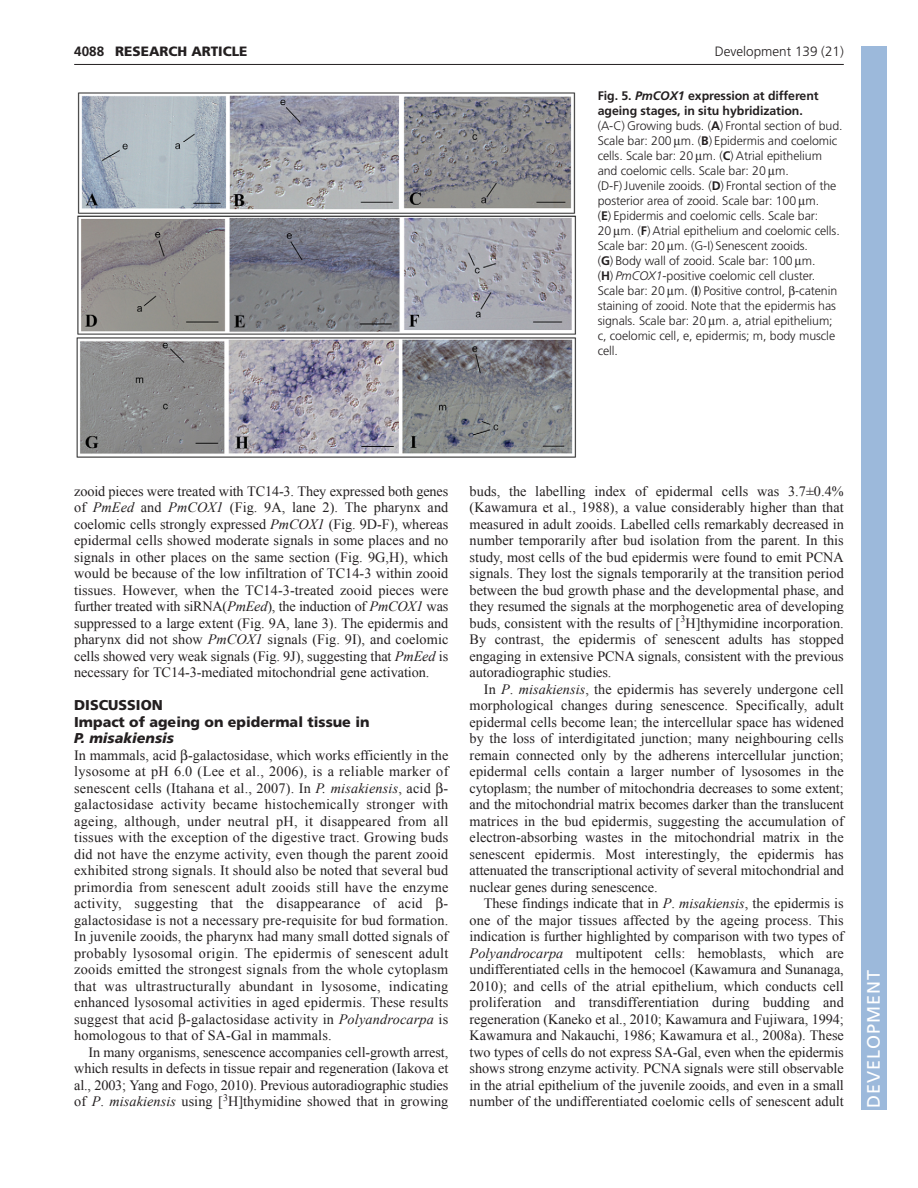
<style>
.page{position:relative;width:918px;height:1188px;background:#fff}
.page>*{position:absolute;margin:0;border:0;box-sizing:border-box;transform-origin:0 0}
.t1{font:18px "Frutiger LT Std";letter-spacing:.055em;color:#fff}
.t2{font:14.25px/16.5px "Times New Roman";letter-spacing:.005em;color:#231f20;text-align:justify}
.t3{font:900 14.25px/16.5px "Frutiger LT Std";color:#231f20}
.t4{font:italic 900 14.25px "Frutiger LT Std";color:#231f20}
.t5{font:300 13.5px "Frutiger";color:#231f20}
.t6{font:900 13.5px "Frutiger LT Std";color:#231f20}
.t7{font:700 13.5px "Frutiger LT Std";color:#231f20}
.t8{font:300 12.3px/15px "Frutiger";letter-spacing:-.005em;color:#231f20}
.s1{font-weight:700}
.s2{font-weight:700;font-style:italic}
.s3{font-style:italic}
</style>
<div class="page">
<hr style="left:74px;top:64px;width:770px;height:1px;background:#231f20">
<img style="left:76px;top:92px;width:500px;height:366px">
<div style="left:861px;top:46px;width:25px;height:1064px;background:#9cb9db"></div>
<p class="t7" style="left:74px;top:46px;width:32px">4088</p>
<p class="t6" style="left:115px;top:46px;width:134px">RESEARCH ARTICLE</p>
<p class="t5" style="left:715px;top:46px;width:131px">Development 139 (21)</p>
<p class="t8" style="left:598px;top:89px;width:246px"><span class="s1">Fig. 5.</span> <span class="s2">PmCOX1</span> <span class="s1">expression at different ageing stages, in situ hybridization.<br></span>(A-C) Growing buds. (<span class="s1">A</span>) Frontal section of bud.<br>Scale bar: 200 m. (<span class="s1">B</span>) Epidermis and coelomic cells. Scale bar: 20 m. (<span class="s1">C</span>) Atrial epithelium and coelomic cells. Scale bar: 20 m.<br>(D-F) Juvenile zooids. (<span class="s1">D</span>) Frontal section of the posterior area of zooid. Scale bar: 100 m.<br>(<span class="s1">E</span>) Epidermis and coelomic cells. Scale bar:<br>20 m. (<span class="s1">F</span>) Atrial epithelium and coelomic cells.<br>Scale bar: 20 m. (G-I) Senescent zooids.<br>(<span class="s1">G</span>) Body wall of zooid. Scale bar: 100 m.<br>(<span class="s1">H</span>) <span class="s3">PmCOX1</span>-positive coelomic cell cluster.<br>Scale bar: 20 m. (<span class="s1">I</span>) Positive control, -catenin staining of zooid. Note that the epidermis has signals. Scale bar: 20 m. a, atrial epithelium; c, coelomic cell, e, epidermis; m, body muscle cell.</p>
<p class="t2" style="left:74px;top:483px;width:376px">zooid pieces were treated with TC14-3. They expressed both genes of <span class="s3">PmEed</span> and <span class="s3">PmCOX1</span> (Fig. 9A, lane 2). The pharynx and coelomic cells strongly expressed <span class="s3">PmCOX1</span> (Fig. 9D-F), whereas epidermal cells showed moderate signals in some places and no signals in other places on the same section (Fig. 9G,H), which would be because of the low infiltration of TC14-3 within zooid tissues. However, when the TC14-3-treated zooid pieces were further treated with siRNA(<span class="s3">PmEed</span>), the induction of <span class="s3">PmCOX1</span> was suppressed to a large extent (Fig. 9A, lane 3). The epidermis and pharynx did not show <span class="s3">PmCOX1</span> signals (Fig. 9I), and coelomic cells showed very weak signals (Fig. 9J), suggesting that <span class="s3">PmEed</span> is necessary for TC14-3-mediated mitochondrial gene activation.</p>
<p class="t3" style="left:74px;top:698px;width:297px">DISCUSSION<br>Impact of ageing on epidermal tissue in</p>
<p class="t4" style="left:74px;top:730px;width:101px">P. misakiensis</p>
<p class="t2" style="left:74px;top:747px;width:376px">In mammals, acid -galactosidase, which works efficiently in the lysosome at pH 6.0 (Lee et al., 2006), is a reliable marker of senescent cells (Itahana et al., 2007). In <span class="s3">P. misakiensis</span>, acid - galactosidase activity became histochemically stronger with ageing, although, under neutral pH, it disappeared from all tissues with the exception of the digestive tract. Growing buds did not have the enzyme activity, even though the parent zooid exhibited strong signals. It should also be noted that several bud primordia from senescent adult zooids still have the enzyme activity, suggesting that the disappearance of acid</p>
<p class="t2" style="left:74px;top:895px;width:376px;text-indent:369px">- galactosidase is not a necessary pre-requisite for bud formation.<br>In juvenile zooids, the pharynx had many small dotted signals of probably lysosomal origin. The epidermis of senescent adult zooids emitted the strongest signals from the whole cytoplasm that was ultrastructurally abundant in lysosome, indicating enhanced lysosomal activities in aged epidermis. These results suggest that acid -galactosidase activity in <span class="s3">Polyandrocarpa</span> is homologous to that of SA-Gal in mammals.</p>
<p class="t2" style="left:74px;top:1044px;width:376px;text-indent:14px">In many organisms, senescence accompanies cell-growth arrest, which results in defects in tissue repair and regeneration (Iakova et al., 2003; Yang and Fogo, 2010). Previous autoradiographic studies of <span class="s3">P</span>. <span class="s3">misakiensis</span> using [<sup>3</sup>H]thymidine showed that in growing</p>
<p class="t2" style="left:470px;top:483px;width:376px">buds, the labelling index of epidermal cells was 3.7±0.4% (Kawamura et al., 1988), a value considerably higher than that measured in adult zooids. Labelled cells remarkably decreased in number temporarily after bud isolation from the parent. In this study, most cells of the bud epidermis were found to emit PCNA signals. They lost the signals temporarily at the transition period between the bud growth phase and the developmental phase, and they resumed the signals at the morphogenetic area of developing buds, consistent with the results of [<sup>3</sup>H]thymidine incorporation.<br>By contrast, the epidermis of senescent adults has stopped engaging in extensive PCNA signals, consistent with the previous autoradiographic studies.</p>
<p class="t2" style="left:470px;top:681px;width:376px;text-indent:14px">In <span class="s3">P</span>. <span class="s3">misakiensis</span>, the epidermis has severely undergone cell morphological changes during senescence. Specifically, adult epidermal cells become lean; the intercellular space has widened by the loss of interdigitated junction; many neighbouring cells remain connected only by the adherens intercellular junction; epidermal cells contain a larger number of lysosomes in the cytoplasm; the number of mitochondria decreases to some extent; and the mitochondrial matrix becomes darker than the translucent matrices in the bud epidermis, suggesting the accumulation of electron-absorbing wastes in the mitochondrial matrix in the senescent epidermis. Most interestingly, the epidermis has attenuated the transcriptional activity of several mitochondrial and nuclear genes during senescence.</p>
<p class="t2" style="left:470px;top:895px;width:376px;text-indent:14px">These findings indicate that in <span class="s3">P</span>. <span class="s3">misakiensis</span>, the epidermis is one of the major tissues affected by the ageing process. This indication is further highlighted by comparison with two types of <span class="s3">Polyandrocarpa</span> multipotent cells: hemoblasts, which are undifferentiated cells in the hemocoel (Kawamura and Sunanaga, 2010); and cells of the atrial epithelium, which conducts cell proliferation and transdifferentiation during budding and regeneration (Kaneko et al., 2010; Kawamura and Fujiwara, 1994; Kawamura and Nakauchi, 1986; Kawamura et al., 2008a). These two types of cells do not express SA-Gal, even when the epidermis shows strong enzyme activity. PCNA signals were still observable in the atrial epithelium of the juvenile zooids, and even in a small number of the undifferentiated coelomic cells of senescent adult</p>
<p class="t1" style="left:863px;top:1108px;width:140px;rotate:-90deg">DEVELOPMENT</p>
</div>
